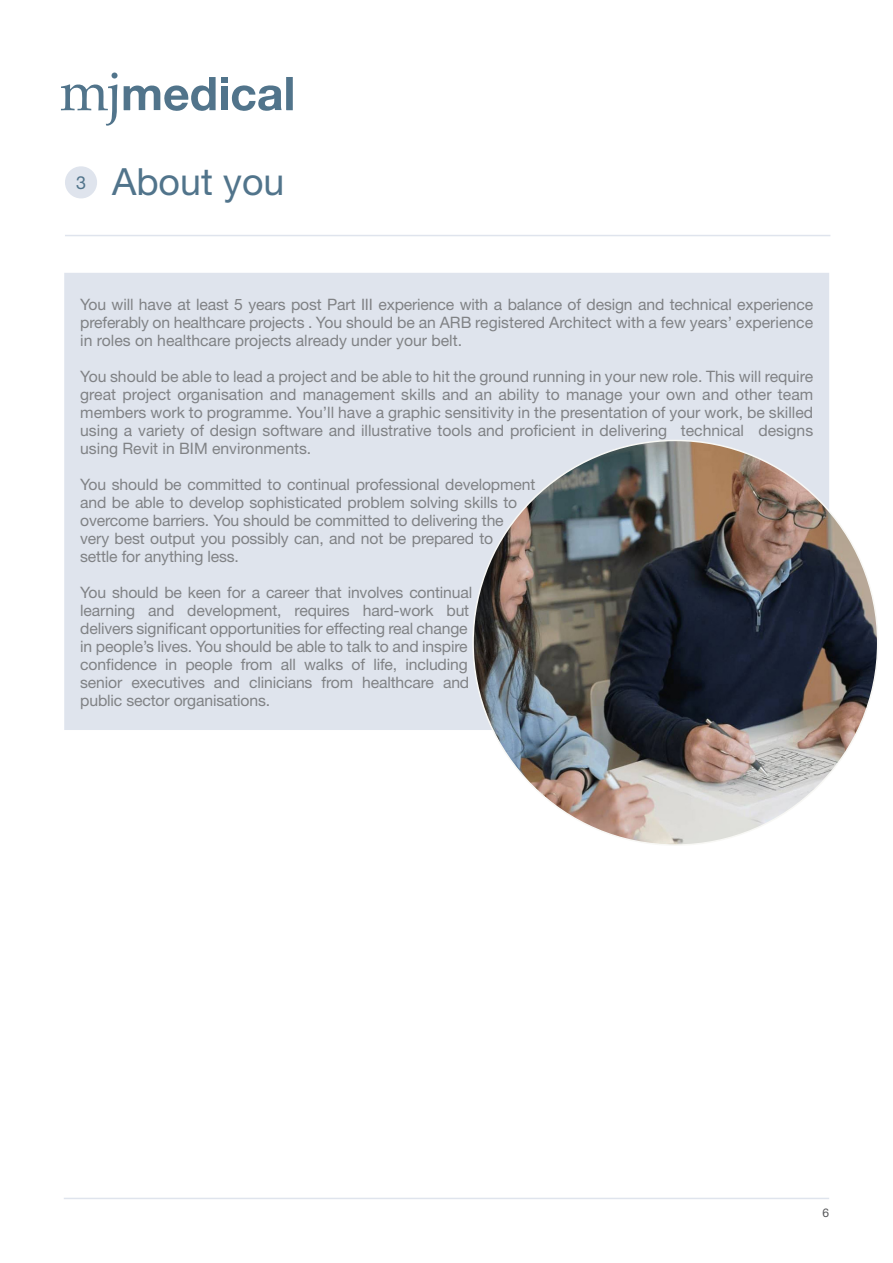
<style>
.page{position:relative;width:893px;height:1263px;background:#fff}
.page>*{position:absolute;margin:0;border:0;box-sizing:border-box;transform-origin:0 0}
.t1{font:37.5px "Helvetica Neue LT Std";color:#51748b}
.t2{font:18px "Helvetica Neue LT Std";color:#51748b}
.t3{font:15.75px/18px "Helvetica Neue LT Std";letter-spacing:-.01em;color:#808285;text-align:justify}
.t4{font:12px "Helvetica Neue LT Std";color:#57585a}
</style>
<div class="page">
<hr style="left:64px;top:1198px;width:765px;height:1px;background:#dfe4ed">
<svg style="left:124px;top:77px;width:169px;height:34px"></svg>
<svg style="left:61px;top:73px;width:57px;height:53px"></svg>
<div style="left:66px;top:167px;width:30px;height:31px;background:#dfe4ed;border-radius:50%"></div>
<div style="left:65px;top:166px;width:32px;height:32px;border:2px solid #dfe4ed;border-radius:50%"></div>
<hr style="left:65px;top:235px;width:765px;height:1px;background:#dfe4ed">
<div style="left:68px;top:277px;width:757px;height:449px;background:#dfe4ed"></div>
<div style="left:64px;top:273px;width:765px;height:457px;border:8px solid #dfe4ed"></div>
<img style="left:473px;top:440px;width:405px;height:405px;border-radius:202px">
<p class="t2" style="left:76px;top:171px;width:12px">3</p>
<p class="t1" style="left:112px;top:159px;width:174px">About you</p>
<p class="t3" style="left:80px;top:295px;width:734px">You will have at least 5 years post Part III experience with a balance of design and technical experience preferably on healthcare projects . You should be an ARB registered Architect with a few years’ experience in roles on healthcare projects already under your belt.</p>
<p class="t3" style="left:80px;top:367px;width:734px">You should be able to lead a project and be able to hit the ground running in your new role. This will require great project organisation and management skills and an ability to manage your own and other team members work to programme. You’ll have a graphic sensitivity in the presentation of your work, be skilled using a variety of design software and illustrative tools and proficient in delivering technical designs using Revit in BIM environments.</p>
<p class="t3" style="left:80px;top:475px;width:457px;text-align:left">You should be committed to continual professional development and be able to develop sophisticated problem solving skills to overcome barriers. You should be committed to delivering the very best output you possibly can, and not be prepared to<br>settle for anything less.</p>
<p class="t3" style="left:80px;top:583px;width:394px;text-align:left">You should be keen for a career that involves continual learning and development, requires hard-work but delivers significant opportunities for effecting real change in people’s lives. You should be able to talk to and inspire confidence in people from all walks of life, including senior executives and clinicians from healthcare and public sector organisations.</p>
<p class="t4" style="left:822px;top:1205px;width:8px">6</p>
</div>
